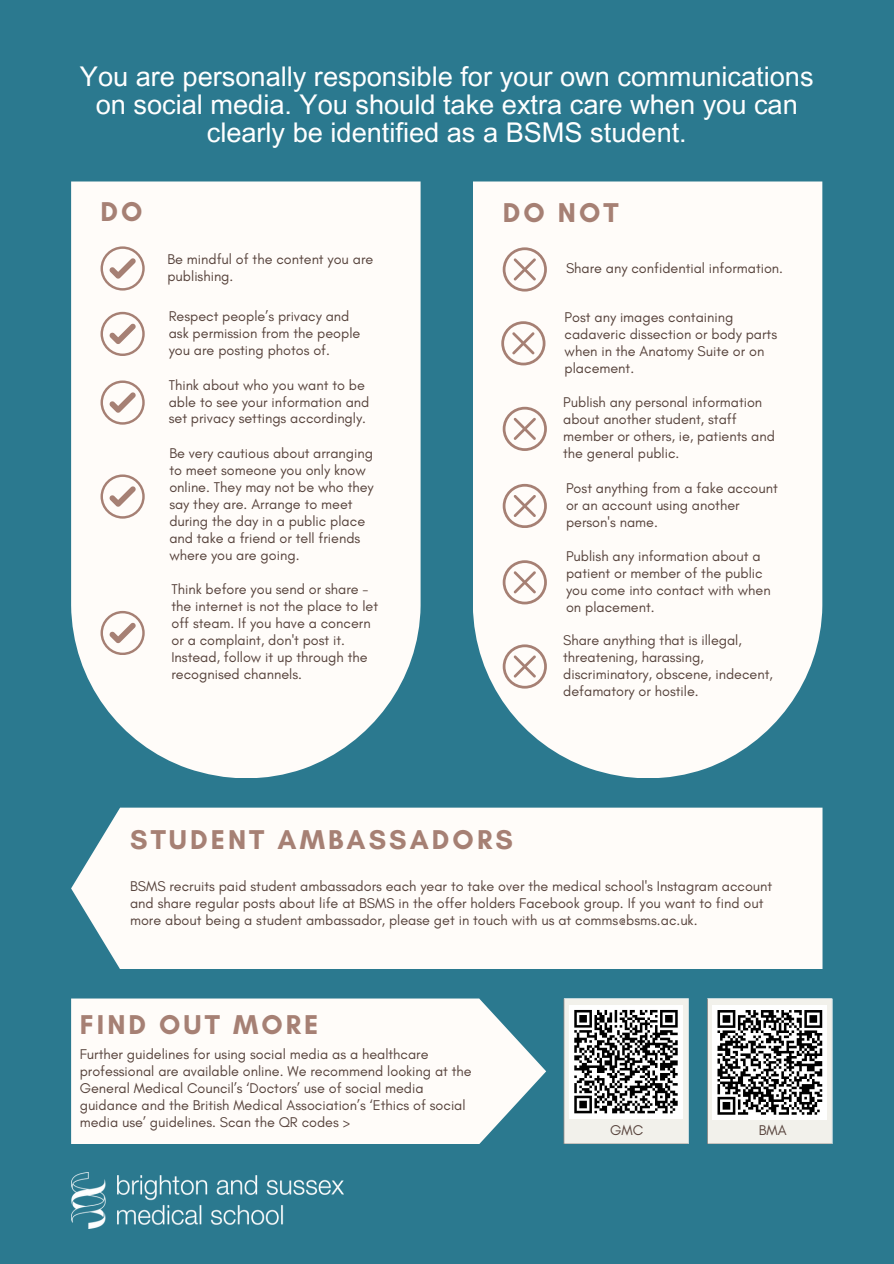
<style>
.page{position:relative;width:894px;height:1264px;background:#fff}
.page>*{position:absolute;margin:0;border:0;box-sizing:border-box;transform-origin:0 0}
.t1{font:700 27.75px "Glacial Indifference";letter-spacing:.11em;color:#a68074}
.t2{font:27.15px/28.2px "Arial MT Pro";color:#fff;text-align:center}
.t3{font:14.4px/16.8px "Glacial Indifference";color:#56423b}
</style>
<div class="page">
<div style="left:0;top:0;width:893px;height:1263px;background:#2b798f"></div>
<svg style="left:71px;top:181px;width:349px;height:597px;background:#f1f3f1"></svg>
<div style="left:473px;top:181px;width:349px;height:597px;background:#fffcf9"></div>
<img style="left:72px;top:1172px;width:271px;height:55px">
<svg style="left:502px;top:247px;width:44px;height:44px;background:#e7dbd6"></svg>
<svg style="left:501px;top:321px;width:44px;height:44px;background:#e7dbd5"></svg>
<svg style="left:502px;top:407px;width:44px;height:43px;background:#e7dbd5"></svg>
<svg style="left:502px;top:484px;width:44px;height:44px;background:#e7dbd6"></svg>
<svg style="left:502px;top:644px;width:44px;height:44px;background:#e7dbd6"></svg>
<svg style="left:502px;top:560px;width:44px;height:44px;background:#e7dbd6"></svg>
<svg style="left:100px;top:246px;width:44px;height:44px;background:#e8dcd6"></svg>
<svg style="left:100px;top:312px;width:44px;height:44px;background:#e7dbd6"></svg>
<svg style="left:100px;top:380px;width:44px;height:44px;background:#e8dcd6"></svg>
<svg style="left:100px;top:474px;width:44px;height:44px;background:#e8dcd6"></svg>
<svg style="left:100px;top:611px;width:44px;height:43px;background:#e7dbd6"></svg>
<svg style="left:71px;top:998px;width:475px;height:146px;background:#eef1f0"></svg>
<svg style="left:707px;top:998px;width:125px;height:146px;background:#acacaa"></svg>
<svg style="left:563px;top:998px;width:126px;height:146px;background:#acadab"></svg>
<div style="left:71px;top:807px;width:751px;height:162px;background:#fffcf9"></div>
<h1 class="t2" style="left:80px;top:66px;width:735px">You are personally responsible for your own communications on social media. You should take extra care when you can clearly be identified as a BSMS student.</h1>
<p class="t1" style="left:100px;top:194px;width:43px">DO</p>
<p class="t1" style="left:502px;top:196px;width:117px">DO NOT</p>
<p class="t3" style="left:167px;top:250px;width:207px">Be mindful of the content you are publishing.</p>
<p class="t3" style="left:169px;top:307px;width:193px">Respect people’s privacy and ask permission from the people you are posting photos of.</p>
<p class="t3" style="left:169px;top:376px;width:202px">Think about who you want to be able to see your information and set privacy settings accordingly.</p>
<p class="t3" style="left:169px;top:445px;width:206px">Be very cautious about arranging to meet someone you only know online. They may not be who they say they are. Arrange to meet during the day in a public place and take a friend or tell friends where you are going.</p>
<p class="t3" style="left:171px;top:581px;width:208px">Think before you send or share - the internet is not the place to let off steam. If you have a concern or a complaint, don't post it.<br>Instead, follow it up through the recognised channels.</p>
<h1 class="t3" style="left:566px;top:260px;width:218px">Share any confidential information.</h1>
<p class="t3" style="left:564px;top:308px;width:214px">Post any images containing cadaveric dissection or body parts when in the Anatomy Suite or on placement.</p>
<p class="t3" style="left:563px;top:394px;width:213px">Publish any personal information about another student, staff member or others, ie, patients and the general public.</p>
<p class="t3" style="left:566px;top:479px;width:213px">Post anything from a fake account or an account using another person's name.</p>
<p class="t3" style="left:566px;top:547px;width:206px">Publish any information about a patient or member of the public you come into contact with when on placement.</p>
<p class="t3" style="left:563px;top:631px;width:211px">Share anything that is illegal, threatening, harassing, discriminatory, obscene, indecent, defamatory or hostile.</p>
<p class="t1" style="left:130px;top:822px;width:384px">STUDENT AMBASSADORS</p>
<p class="t3" style="left:130px;top:877px;width:643px">BSMS recruits paid student ambassadors each year to take over the medical school's Instagram account and share regular posts about life at BSMS in the offer holders Facebook group. If you want to find out more about being a student ambassador, please get in touch with us at comms@bsms.ac.uk.</p>
<p class="t1" style="left:80px;top:1007px;width:240px">FIND OUT MORE</p>
<p class="t3" style="left:80px;top:1046px;width:393px">Further guidelines for using social media as a healthcare professional are available online. We recommend looking at the General Medical Council’s ‘Doctors’ use of social media guidance and the British Medical Association’s ‘Ethics of social media use’ guidelines. Scan the QR codes &gt;</p>
<p class="t3" style="left:610px;top:1121px;width:35px">GMC</p>
<p class="t3" style="left:758px;top:1121px;width:29px">BMA</p>
</div>
